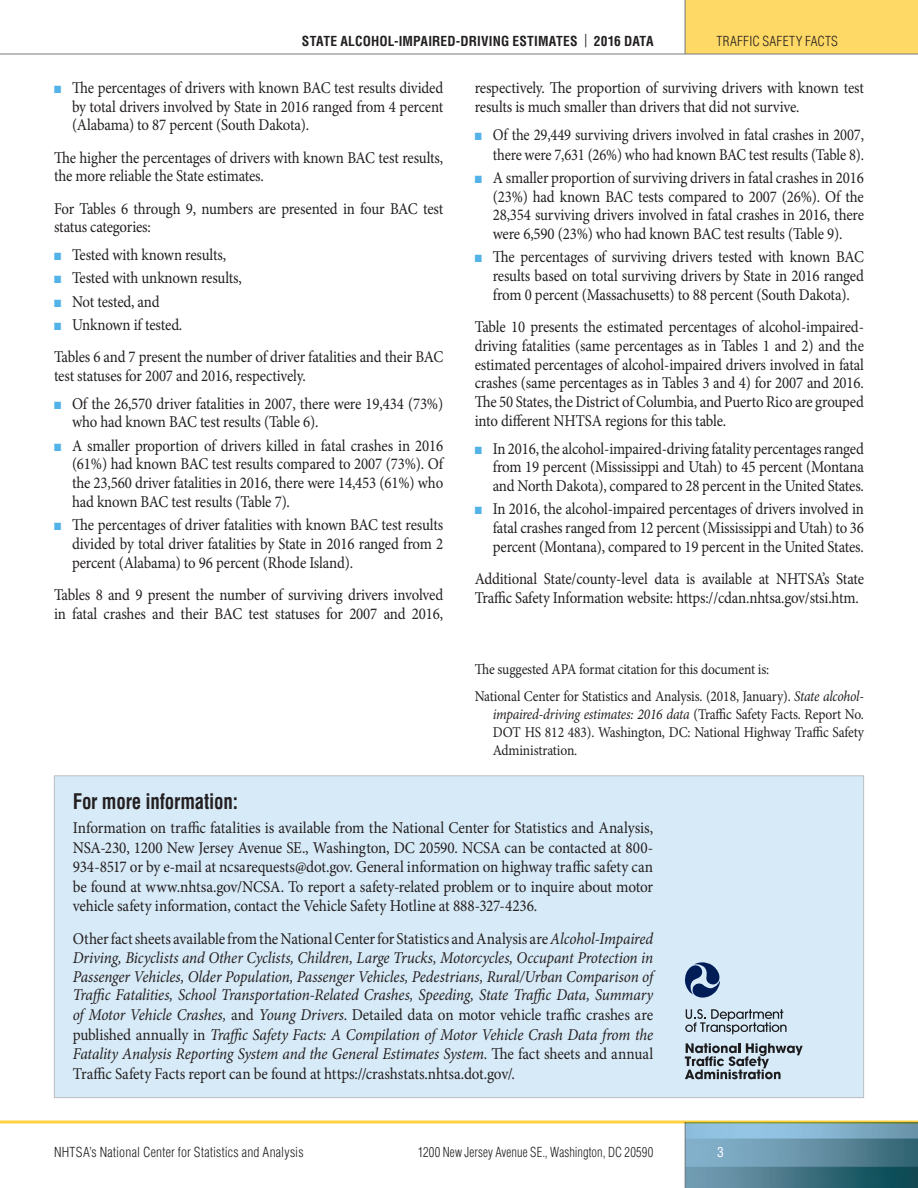
<style>
.page{position:relative;width:918px;height:1188px;background:#fff}
.page>*{position:absolute;margin:0;border:0;box-sizing:border-box;transform-origin:0 0}
.HeadA{font:700 condensed 21px "Helvetica LT Std";letter-spacing:-.01em;color:#231f20;scale:.9 1}
.Body{font:16.5px/18.8px "Minion Pro";letter-spacing:-.01em;color:#231f20;text-align:justify;scale:.9 1}
.Body-2{font:italic 16.5px/19.2px "Minion Pro";letter-spacing:-.01em;color:#231f20;text-align:justify;scale:.92 1}
.Body-3{font:16.5px/19.5px "Minion Pro";letter-spacing:-.01em;color:#231f20;text-align:justify;scale:.92 1}
.Body-4{font:16.5px/19.5px "Minion Pro";letter-spacing:-.01em;color:#231f20;text-align:right;scale:.88 1}
.Citation{font:15px/18px "Minion Pro";letter-spacing:-.01em;color:#231f20;text-align:justify;scale:.9 1}
.t1{font:300 condensed 13.5px "Helvetica LT Std";letter-spacing:.01em;color:#231f20}
.t2{font:700 condensed 13.5px "Helvetica LT Std";letter-spacing:.01em;color:#231f20}
.t3{font:300 condensed 13.5px "Helvetica LT Std";letter-spacing:.01em;color:#231f20;scale:.93 1}
.t4{font:condensed 13.5px "Helvetica LT Std";color:#fff}
.s1{font-weight:400}
.s2{color:#53b3e8}
.s3{font-style:italic}
.s4{font-style:normal}
</style>
<div class="page">
<div style="left:685px;top:0;width:233px;height:54px;background:#ffd965"></div>
<img style="left:686px;top:1124px;width:232px;height:64px">
<hr style="left:685px;top:0;width:1px;height:54px;background:#76787b">
<hr style="left:685px;top:1122px;width:1px;height:66px;background:#76787b">
<svg style="left:0;top:1120px;width:918px;height:4px;background:#efd36b"></svg>
<hr style="left:0;top:54px;width:918px;height:1px;background:#76787b">
<div style="left:54px;top:776px;width:810px;height:322px;background:#d7eaf7"></div>
<svg style="left:685px;top:962px;width:35px;height:36px"></svg>
<svg style="left:685px;top:1009px;width:102px;height:25px"></svg>
<svg style="left:685px;top:1043px;width:118px;height:36px"></svg>
<p class="t2" style="left:302px;top:32px;width:353px">STATE ALCOHOL-IMPAIRED-DRIVING ESTIMATES <span class="s1">|</span> 2016 DATA</p>
<p class="t1" style="left:717px;top:32px;width:123px">TRAFFIC SAFETY FACTS</p>
<p class="Body" style="left:72px;top:78px;width:414px;text-indent:-18px"><span class="s2">■</span> The percentages of drivers with known BAC test results divided by total drivers involved by State in 2016 ranged from 4 percent (Alabama) to 87 percent (South Dakota).</p>
<p class="Body" style="left:54px;top:148px;width:434px">The higher the percentages of drivers with known BAC test results, the more reliable the State estimates.</p>
<p class="Body" style="left:54px;top:199px;width:434px">For Tables 6 through 9, numbers are presented in four BAC test status categories:</p>
<p class="Body" style="left:54px;top:246px;width:193px"><span class="s2">■</span> Tested with known results,</p>
<p class="Body" style="left:54px;top:269px;width:210px"><span class="s2">■</span> Tested with unknown results,</p>
<p class="Body" style="left:54px;top:292px;width:119px"><span class="s2">■</span> Not tested, and</p>
<p class="Body" style="left:54px;top:315px;width:144px"><span class="s2">■</span> Unknown if tested.</p>
<p class="Body" style="left:54px;top:348px;width:434px">Tables 6 and 7 present the number of driver fatalities and their BAC test statuses for 2007 and 2016, respectively.</p>
<p class="Body" style="left:72px;top:394px;width:414px;text-indent:-18px"><span class="s2">■</span> Of the 26,570 driver fatalities in 2007, there were 19,434 (73%) who had known BAC test results (Table 6).</p>
<p class="Body" style="left:72px;top:436px;width:414px;text-indent:-18px"><span class="s2">■</span> A smaller proportion of drivers killed in fatal crashes in 2016 (61%) had known BAC test results compared to 2007 (73%). Of the 23,560 driver fatalities in 2016, there were 14,453 (61%) who had known BAC test results (Table 7).</p>
<p class="Body" style="left:72px;top:516px;width:414px;text-indent:-18px"><span class="s2">■</span> The percentages of driver fatalities with known BAC test results divided by total driver fatalities by State in 2016 ranged from 2 percent (Alabama) to 96 percent (Rhode Island).</p>
<p class="Body" style="left:54px;top:585px;width:434px">Tables 8 and 9 present the number of surviving drivers involved in fatal crashes and their BAC test statuses for 2007 and 2016,</p>
<p class="Body" style="left:475px;top:78px;width:434px">respectively. The proportion of surviving drivers with known test results is much smaller than drivers that did not survive.</p>
<p class="Body-4" style="left:475px;top:125px;width:444px"><span class="s2">■</span> Of the 29,449 surviving drivers involved in fatal crashes in 2007, there were 7,631 (26%) who had known BAC test results (Table 8).</p>
<p class="Body" style="left:493px;top:168px;width:414px;text-indent:-18px"><span class="s2">■</span> A smaller proportion of surviving drivers in fatal crashes in 2016 (23%) had known BAC tests compared to 2007 (26%). Of the 28,354 surviving drivers involved in fatal crashes in 2016, there were 6,590 (23%) who had known BAC test results (Table 9).</p>
<p class="Body" style="left:493px;top:248px;width:414px;text-indent:-18px"><span class="s2">■</span> The percentages of surviving drivers tested with known BAC results based on total surviving drivers by State in 2016 ranged from 0 percent (Massachusetts) to 88 percent (South Dakota).</p>
<p class="Body" style="left:475px;top:318px;width:434px">Table 10 presents the estimated percentages of alcohol-impaired&shy;driving fatalities (same percentages as in Tables 1 and 2) and the estimated percentages of alcohol-impaired drivers involved in fatal crashes (same percentages as in Tables 3 and 4) for 2007 and 2016.<br>The 50 States, the District of Columbia, and Puerto Rico are grouped into different NHTSA regions for this table.</p>
<p class="Body" style="left:493px;top:439px;width:414px;text-indent:-18px"><span class="s2">■</span> In 2016, the alcohol-impaired-driving fatality percentages ranged from 19 percent (Mississippi and Utah) to 45 percent (Montana and North Dakota), compared to 28 percent in the United States.</p>
<p class="Body" style="left:493px;top:500px;width:414px;text-indent:-18px"><span class="s2">■</span> In 2016, the alcohol-impaired percentages of drivers involved in fatal crashes ranged from 12 percent (Mississippi and Utah) to 36 percent (Montana), compared to 19 percent in the United States.</p>
<p class="Body" style="left:475px;top:570px;width:434px">Additional State/county-level data is available at NHTSA’s State<br>Traffic Safety Information website: https://cdan.nhtsa.gov/stsi.htm.</p>
<p class="Citation" style="left:475px;top:660px;width:329px">The suggested APA format citation for this document is:</p>
<p class="Citation" style="left:493px;top:687px;width:414px;text-indent:-18px">National Center for Statistics and Analysis. (2018, January). <span class="s3">State alcohol&shy;impaired-driving estimates: 2016 data</span> (Traffic Safety Facts. Report No.<br>DOT HS 812 483). Washington, DC: National Highway Traffic Safety Administration.</p>
<p class="HeadA" style="left:73px;top:788px;width:185px">For more information:</p>
<p class="Body-3" style="left:73px;top:818px;width:632px">Information on traffic fatalities is available from the National Center for Statistics and Analysis, NSA-230, 1200 New Jersey Avenue SE., Washington, DC 20590. NCSA can be contacted at 800- 934-8517 or by e-mail at ncsarequests@dot.gov. General information on highway traffic safety can be found at www.nhtsa.gov/NCSA. To report a safety-related problem or to inquire about motor vehicle safety information, contact the Vehicle Safety Hotline at 888-327-4236.</p>
<p class="Body-2" style="left:73px;top:929px;width:633px"><span class="s4">Other fact sheets available from the National Center for Statistics and Analysis are</span> Alcohol-Impaired Driving, Bicyclists and Other Cyclists, Children, Large Trucks, Motorcycles, Occupant Protection in Passenger Vehicles, Older Population, Passenger Vehicles, Pedestrians, Rural/Urban Comparison of Traffic Fatalities, School Transportation-Related Crashes, Speeding, State Traffic Data, Summary of Motor Vehicle Crashes, <span class="s4">and</span> Young Drivers<span class="s4">. Detailed data on motor vehicle traffic crashes are published annually in</span> Traffic Safety Facts: A Compilation of Motor Vehicle Crash Data from the Fatality Analysis Reporting System and the General Estimates System<span class="s4">. The fact sheets and annual Traffic Safety Facts report can be found at https://crashstats.nhtsa.dot.gov/.</span></p>
<p class="t1" style="left:54px;top:1144px;width:251px">NHTSA’s National Center for Statistics and Analysis</p>
<p class="t3" style="left:418px;top:1144px;width:255px">1200 New Jersey Avenue SE., Washington, DC 20590</p>
<p class="t4" style="left:717px;top:1144px;width:8px">3</p>
</div>
